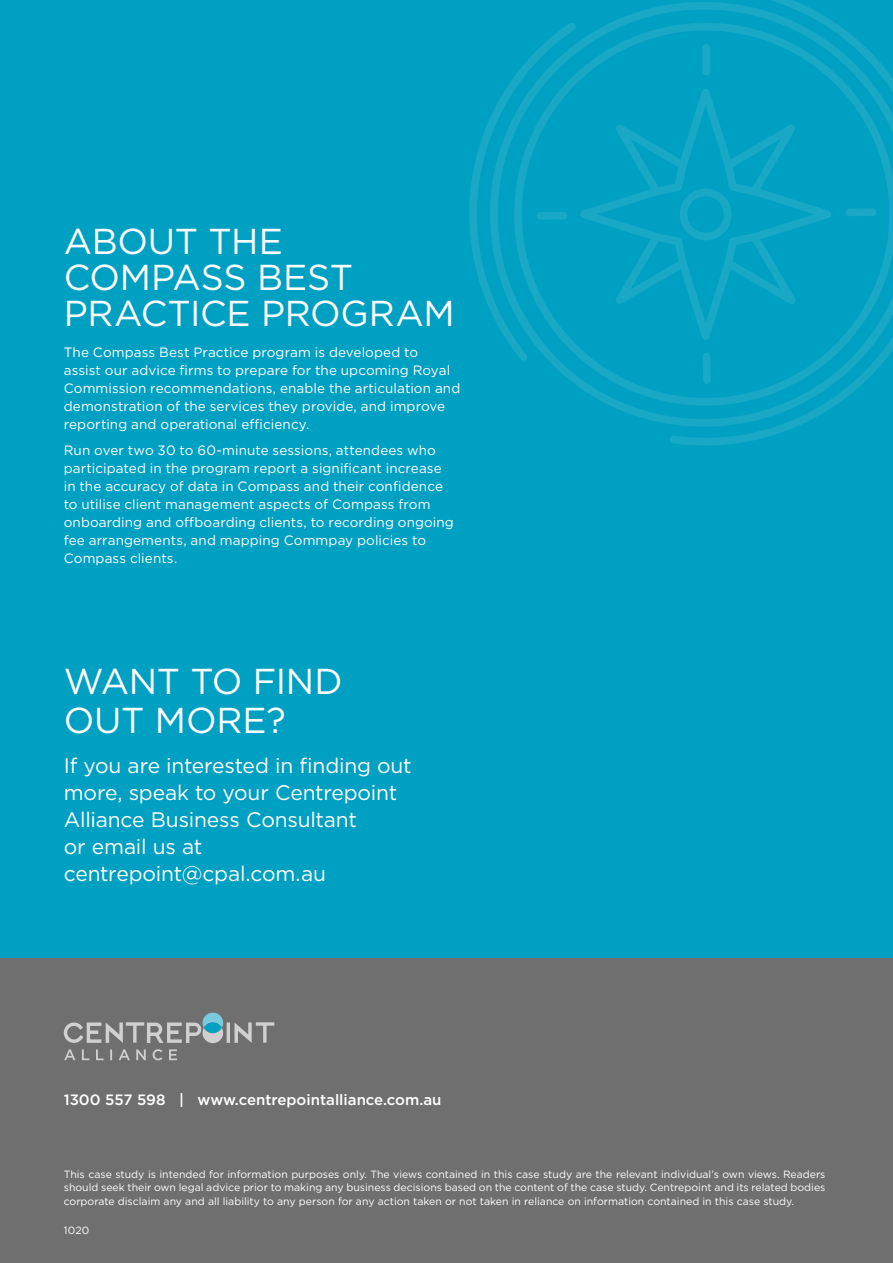
<style>
.page{position:relative;width:893px;height:1263px;background:#fff}
.page>*{position:absolute;margin:0;border:0;box-sizing:border-box;transform-origin:0 0}
.t1{font:36px/36px "Gotham";letter-spacing:-.01em;color:#fff}
.t2{font:21px/27px "Gotham";letter-spacing:-.01em;color:#fff}
.t3{font:500 15px "Gotham";color:#fff}
.t4{font:13.5px/18px "Gotham";letter-spacing:.005em;color:#fff}
.t5{font:10.5px/13.5px "Gotham";color:#fff;text-align:justify}
</style>
<div class="page">
<div style="left:0;top:0;width:893px;height:959px;background:#00a0c2"></div>
<div style="left:0;top:959px;width:893px;height:304px;background:#706f6f"></div>
<svg style="left:64px;top:1012px;width:210px;height:31px"></svg>
<svg style="left:64px;top:1049px;width:113px;height:11px"></svg>
<svg style="left:549px;top:23px;width:344px;height:383px"></svg>
<svg style="left:580px;top:89px;width:251px;height:251px"></svg>
<svg style="left:469px;top:23px;width:107px;height:338px"></svg>
<svg style="left:669px;top:242px;width:224px;height:204px"></svg>
<svg style="left:652px;top:0;width:241px;height:218px"></svg>
<h1 class="t1" style="left:64px;top:223px;width:392px">ABOUT THE<br>COMPASS BEST<br>PRACTICE PROGRAM</h1>
<p class="t4" style="left:64px;top:343px;width:398px">The Compass Best Practice program is developed to<br>assist our advice firms to prepare for the upcoming Royal Commission recommendations, enable the articulation and demonstration of the services they provide, and improve reporting and operational efficiency.</p>
<p class="t4" style="left:64px;top:441px;width:392px">Run over two 30 to 60-minute sessions, attendees who participated in the program report a significant increase in the accuracy of data in Compass and their confidence to utilise client management aspects of Compass from onboarding and offboarding clients, to recording ongoing fee arrangements, and mapping Commpay policies to Compass clients.</p>
<h1 class="t1" style="left:64px;top:661px;width:280px;line-height:39px">WANT TO FIND<br>OUT MORE?</h1>
<h2 class="t2" style="left:64px;top:751px;width:349px">If you are interested in finding out more, speak to your Centrepoint<br>Alliance Business Consultant<br>or email us at centrepoint@cpal.com.au</h2>
<p class="t3" style="left:64px;top:1091px;width:379px">1300 557 598 | www.centrepointalliance.com.au</p>
<p class="t5" style="left:64px;top:1167px;width:763px">This case study is intended for information purposes only. The views contained in this case study are the relevant individual’s own views. Readers should seek their own legal advice prior to making any business decisions based on the content of the case study. Centrepoint and its related bodies corporate disclaim any and all liability to any person for any action taken or not taken in reliance on information contained in this case study.</p>
<p class="t5" style="left:64px;top:1223px;width:27px">1020</p>
</div>
